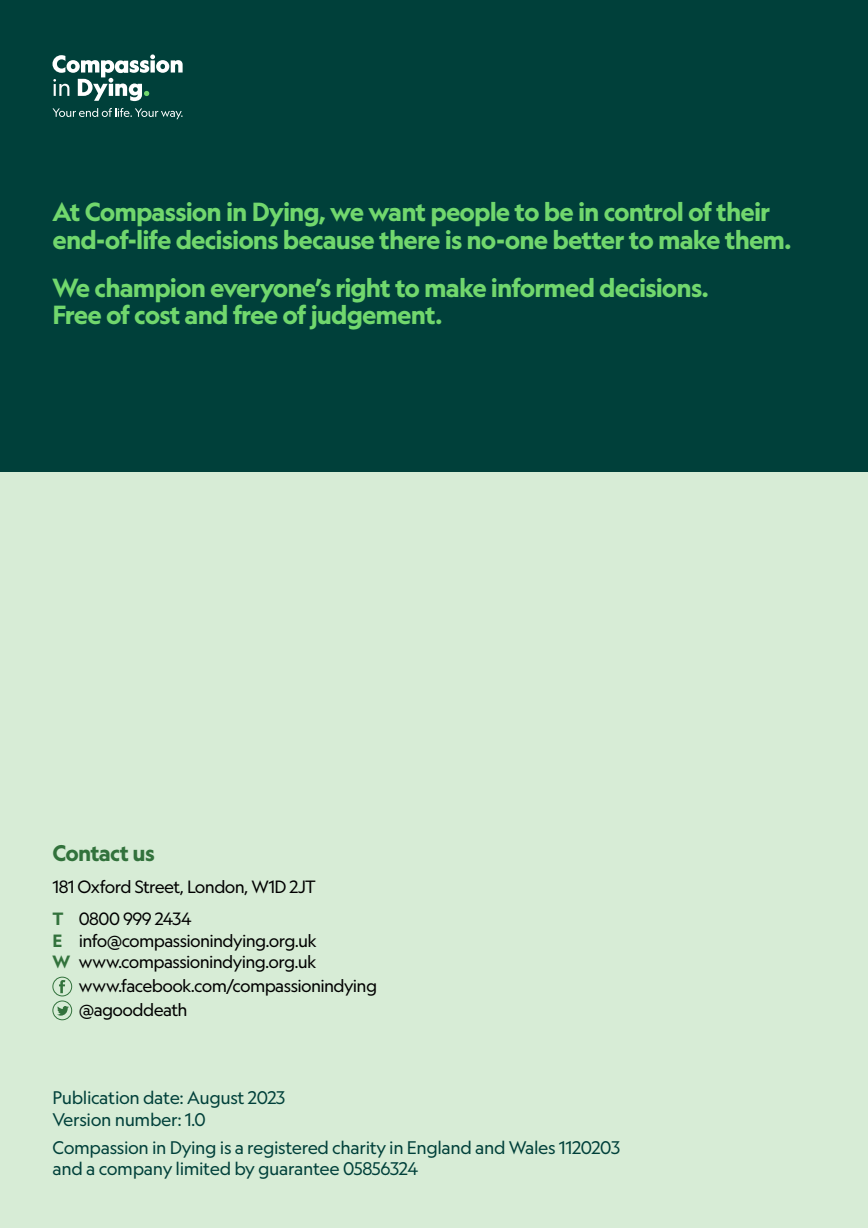
<style>
.page{position:relative;width:868px;height:1228px;background:#fff}
.page>*{position:absolute;margin:0;border:0;box-sizing:border-box;transform-origin:0 0}
.t1{font:700 25.09px/27.6px "Geograph";letter-spacing:-.04em;color:#71d76d}
.t2{font:700 21.66px "Geograph";letter-spacing:-.035em;color:#32723c}
.t3{font:17.5px/21.9px "Geograph";letter-spacing:-.02em;color:#00403a}
.t4{font:17.01px/32.2px "Geograph";letter-spacing:-.04em;color:#000}
.s1{font-weight:700;color:#32723c}
</style>
<div class="page">
<div style="left:0;top:0;width:868px;height:473px;background:#00403a"></div>
<div style="left:0;top:472px;width:868px;height:756px;background:#d7ecd6"></div>
<div style="left:53px;top:977px;width:19px;height:19px;border:1px solid #32723c;border-radius:50%"></div>
<svg style="left:59px;top:980px;width:6px;height:13px"></svg>
<div style="left:53px;top:1000px;width:19px;height:20px;border:1px solid #32723c;border-radius:50%"></div>
<svg style="left:57px;top:1006px;width:12px;height:9px"></svg>
<svg style="left:53px;top:108px;width:130px;height:11px"></svg>
<svg style="left:52px;top:54px;width:131px;height:47px"></svg>
<p class="t1" style="left:52px;top:198px;width:740px">At Compassion in Dying, we want people to be in control of their end-of-life decisions because there is no-one better to make them.</p>
<p class="t1" style="left:52px;top:273px;width:658px">We champion everyone’s right to make informed decisions.<br>Free of cost and free of judgement.</p>
<p class="t2" style="left:52px;top:839px;width:104px">Contact us</p>
<p class="t4" style="left:52px;top:870px;width:265px">181 Oxford Street, London, W1D 2JT<br><span class="s1">T</span> 0800 999 2434</p>
<p class="t4" style="left:53px;top:929px;width:266px;line-height:21.3px"><span class="s1">E</span> info@compassionindying.org.uk<br><span class="s1">W</span> www.compassionindying.org.uk</p>
<p class="t4" style="left:79px;top:973px;width:300px;line-height:23.8px">www.facebook.com/compassionindying @agooddeath</p>
<p class="t3" style="left:52px;top:1086px;width:234px">Publication date: August 2023<br>Version number: 1.0</p>
<p class="t3" style="left:52px;top:1136px;width:569px">Compassion in Dying is a registered charity in England and Wales 1120203 and a company limited by guarantee 05856324</p>
</div>
